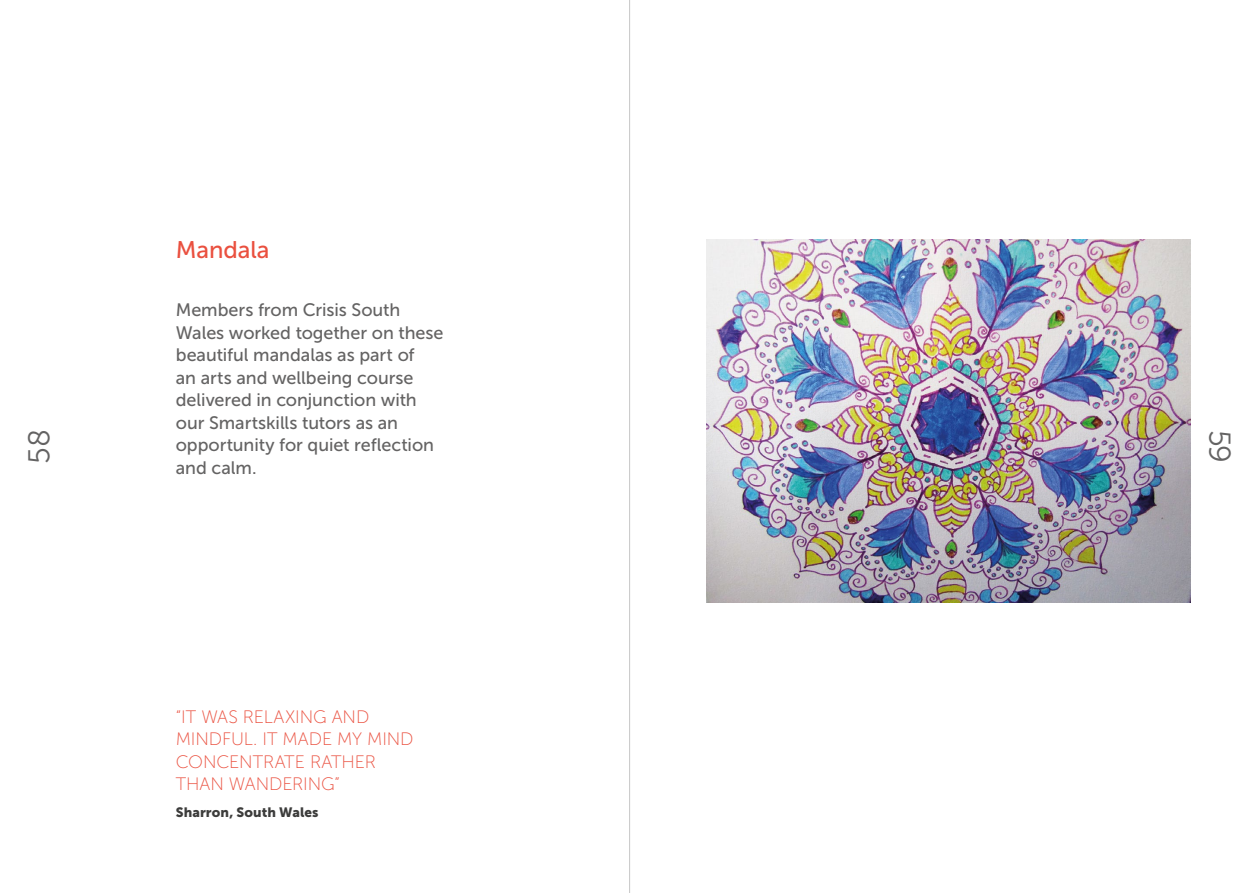
<style>
.page{position:relative;width:1259px;height:893px;background:#fff}
.page>*{position:absolute;margin:0;border:0;box-sizing:border-box;transform-origin:0 0}
.t1{font:30px "Museo Sans 300";color:#646363}
.t2{font:24px "Museo Sans 500";letter-spacing:-.005em;color:#ea503f}
.t3{font:18px/22.5px "Museo Sans 500";letter-spacing:-.005em;color:#646363}
.t4{font:18px/22.5px "Museo Sans 100";letter-spacing:-.005em;color:#ea503f}
.t5{font:13.5px "Museo Sans 900";letter-spacing:.01em;color:#3c3c3b}
</style>
<div class="page">
<img style="left:706px;top:239px;width:485px;height:364px">
<hr style="left:629px;top:0;width:1px;height:893px;background:#c6c6c6">
<h2 class="t2" style="left:176px;top:237px;width:95px">Mandala</h2>
<p class="t3" style="left:176px;top:299px;width:269px">Members from Crisis South<br>Wales worked together on these beautiful mandalas as part of<br>an arts and wellbeing course delivered in conjunction with our Smartskills tutors as an opportunity for quiet reflection and calm.</p>
<h1 class="t1" style="left:23px;top:464px;width:36px;rotate:-90deg">58</h1>
<h1 class="t1" style="left:1236px;top:430px;width:35px;rotate:90deg">59</h1>
<p class="t4" style="left:176px;top:705px;width:239px">“IT WAS RELAXING AND<br>MINDFUL. IT MADE MY MIND<br>CONCENTRATE RATHER<br>THAN WANDERING”</p>
<p class="t5" style="left:176px;top:804px;width:144px">Sharron, South Wales</p>
</div>
